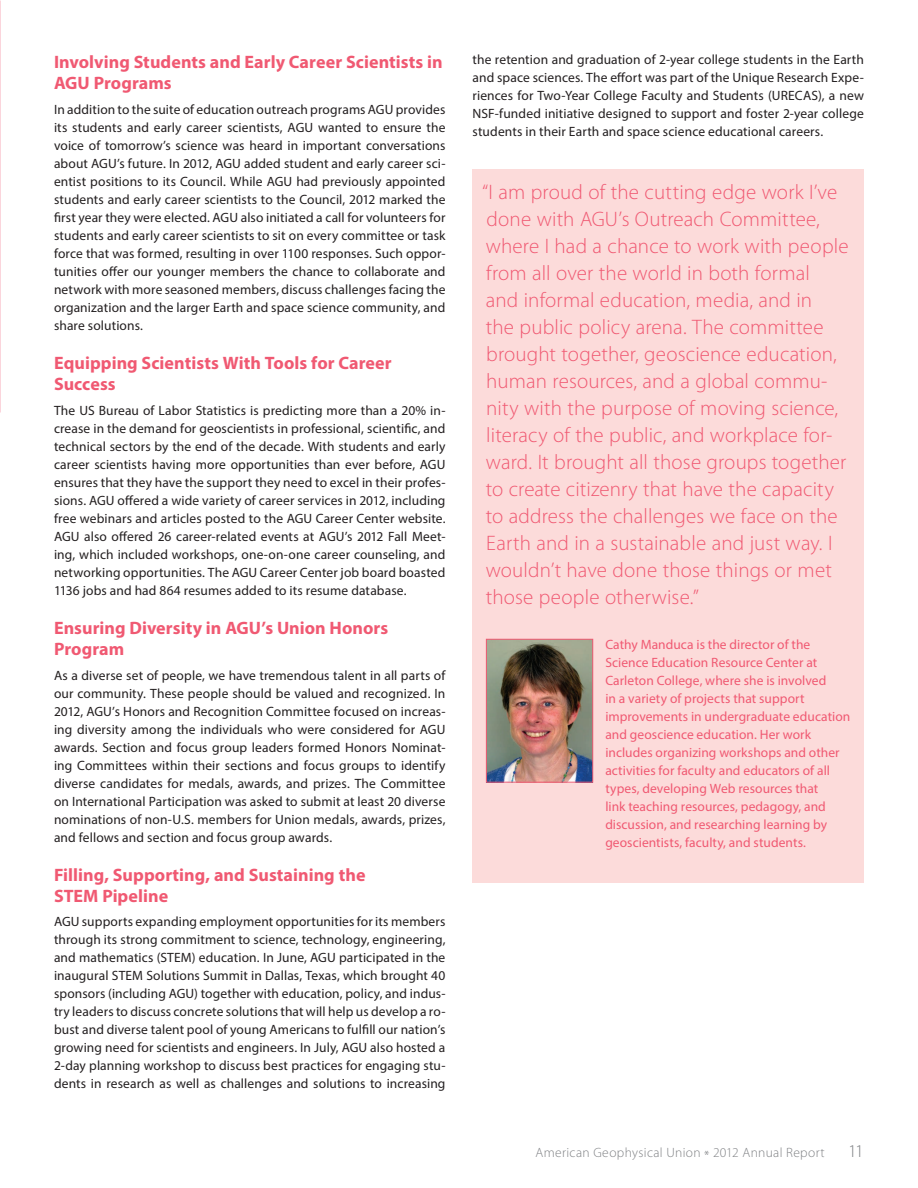
<style>
.page{position:relative;width:918px;height:1188px;background:#fff}
.page>*{position:absolute;margin:0;border:0;box-sizing:border-box;transform-origin:0 0}
.t1{font:300 21px/27px "Myriad Pro";letter-spacing:.005em;color:#f05972}
.t2{font:700 18px/21px "Myriad Pro";letter-spacing:.005em;color:#f05972}
.t3{font:300 18px "Myriad Pro";color:#808285}
.t4{font:13.5px/18px "Myriad Pro";letter-spacing:.01em;color:#231f20;text-align:justify}
.t5{font:13.5px/18px "Myriad Pro";letter-spacing:.005em;color:#f05972}
.t6{font:300 13.5px "Myriad Pro";letter-spacing:.025em;color:#808285}
</style>
<div class="page">
<div style="left:472px;top:170px;width:392px;height:713px;background:#fcdbda"></div>
<img style="left:488px;top:641px;width:103px;height:140px">
<div style="left:486px;top:639px;width:107px;height:144px;border:1px solid #f05972"></div>
<p class="t2" style="left:54px;top:51px;width:390px">Involving Students and Early Career Scientists in<br>AGU Programs</p>
<p class="t4" style="left:54px;top:100px;width:393px">In addition to the suite of education outreach programs AGU provides its students and early career scientists, AGU wanted to ensure the voice of tomorrow’s science was heard in important conversations about AGU’s future. In 2012, AGU added student and early career sci&shy;entist positions to its Council. While AGU had previously appointed students and early career scientists to the Council, 2012 marked the first year they were elected. AGU also initiated a call for volunteers for students and early career scientists to sit on every committee or task force that was formed, resulting in over 1100 responses. Such oppor&shy;tunities offer our younger members the chance to collaborate and network with more seasoned members, discuss challenges facing the organization and the larger Earth and space science community, and share solutions.</p>
<p class="t2" style="left:54px;top:352px;width:339px">Equipping Scientists With Tools for Career<br>Success</p>
<p class="t4" style="left:54px;top:401px;width:393px">The US Bureau of Labor Statistics is predicting more than a 20% in&shy;crease in the demand for geoscientists in professional, scientific, and technical sectors by the end of the decade. With students and early career scientists having more opportunities than ever before, AGU ensures that they have the support they need to excel in their profes&shy;sions. AGU offered a wide variety of career services in 2012, including free webinars and articles posted to the AGU Career Center website.<br>AGU also offered 26 career-related events at AGU’s 2012 Fall Meet&shy;ing, which included workshops, one-on-one career counseling, and networking opportunities. The AGU Career Center job board boasted 1136 jobs and had 864 resumes added to its resume database.</p>
<p class="t2" style="left:54px;top:617px;width:336px">Ensuring Diversity in AGU’s Union Honors<br>Program</p>
<p class="t4" style="left:54px;top:666px;width:393px">As a diverse set of people, we have tremendous talent in all parts of our community. These people should be valued and recognized. In 2012, AGU’s Honors and Recognition Committee focused on increas&shy;ing diversity among the individuals who were considered for AGU awards. Section and focus group leaders formed Honors Nominat&shy;ing Committees within their sections and focus groups to identify diverse candidates for medals, awards, and prizes. The Committee on International Participation was asked to submit at least 20 diverse nominations of non-U.S. members for Union medals, awards, prizes, and fellows and section and focus group awards.</p>
<p class="t2" style="left:54px;top:863px;width:313px">Filling, Supporting, and Sustaining the<br>STEM Pipeline</p>
<p class="t4" style="left:54px;top:913px;width:393px">AGU supports expanding employment opportunities for its members through its strong commitment to science, technology, engineering, and mathematics (STEM) education. In June, AGU participated in the inaugural STEM Solutions Summit in Dallas, Texas, which brought 40 sponsors (including AGU) together with education, policy, and indus&shy;try leaders to discuss concrete solutions that will help us develop a ro&shy;bust and diverse talent pool of young Americans to fulfill our nation’s growing need for scientists and engineers. In July, AGU also hosted a 2-day planning workshop to discuss best practices for engaging stu&shy;dents in research as well as challenges and solutions to increasing</p>
<p class="t4" style="left:472px;top:50px;width:393px">the retention and graduation of 2-year college students in the Earth and space sciences. The effort was part of the Unique Research Expe&shy;riences for Two-Year College Faculty and Students (URECAS), a new NSF-funded initiative designed to support and foster 2-year college students in their Earth and space science educational careers.</p>
<p class="t1" style="left:482px;top:178px;width:368px">“I am proud of the cutting edge work I’ve done with AGU’s Outreach Committee, where I had a chance to work with people from all over the world in both formal<br>and informal education, media, and in<br>the public policy arena. The committee brought together, geoscience education, human resources, and a global commu&shy;nity with the purpose of moving science, literacy of the public, and workplace for&shy;ward. It brought all those groups together to create citizenry that have the capacity to address the challenges we face on the Earth and in a sustainable and just way. I wouldn’t have done those things or met those people otherwise.”</p>
<p class="t5" style="left:605px;top:635px;width:247px">Cathy Manduca is the director of the Science Education Resource Center at Carleton College, where she is involved<br>in a variety of projects that support improvements in undergraduate education and geoscience education. Her work includes organizing workshops and other activities for faculty and educators of all types, developing Web resources that<br>link teaching resources, pedagogy, and discussion, and researching learning by geoscientists, faculty, and students.</p>
<p class="t6" style="left:535px;top:1144px;width:291px">American Geophysical Union * 2012 Annual Report</p>
<h2 class="t3" style="left:848px;top:1140px;width:17px">11</h2>
</div>
